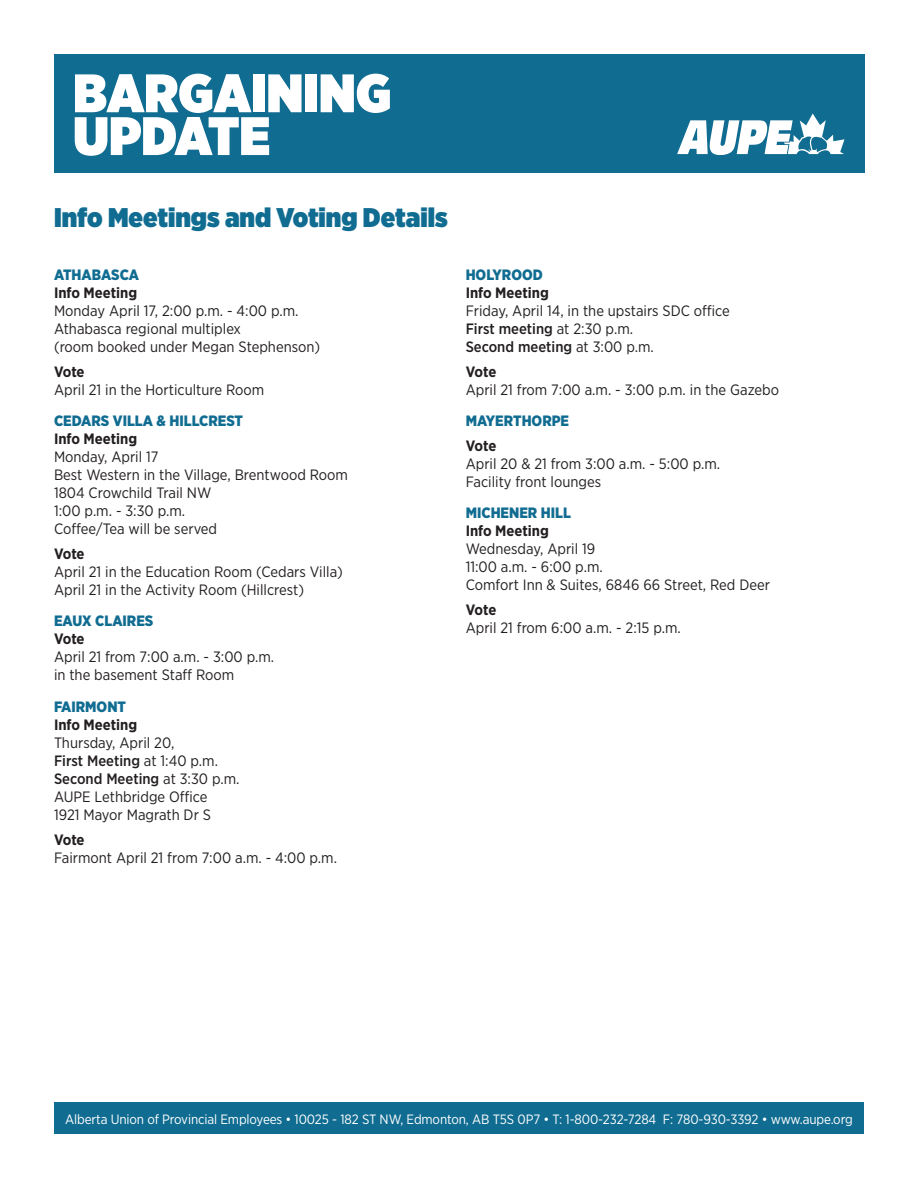
<style>
.page{position:relative;width:918px;height:1188px;background:#fff}
.page>*{position:absolute;margin:0;border:0;box-sizing:border-box;transform-origin:0 0}
.t1{font:900 54px "Gotham Narrow";color:#fff}
.t2{font:900 27px "Gotham Narrow";color:#106c91}
.t3{font:15px "Gotham Narrow";color:#231f20}
.t4{font:500 15px "Gotham Narrow";color:#231f20}
.t5{font:700 15px "Gotham Narrow";color:#231f20}
.t6{font:900 15px "Gotham Narrow";color:#106c91}
.t7{font:13.5px "Gotham Narrow";letter-spacing:-.01em;color:#fff}
.s1{font-weight:400}
</style>
<div class="page">
<div style="left:54px;top:54px;width:810px;height:118px;background:#106c91"></div>
<div style="left:54px;top:1102px;width:810px;height:32px;background:#106c91"></div>
<svg style="left:677px;top:114px;width:168px;height:41px"></svg>
<p class="t1" style="left:73px;top:57px;width:320px">BARGAINING</p>
<p class="t1" style="left:73px;top:99px;width:199px">UPDATE</p>
<p class="t2" style="left:54px;top:199px;width:395px">Info Meetings and Voting Details</p>
<p class="t6" style="left:54px;top:265px;width:87px">ATHABASCA</p>
<p class="t5" style="left:54px;top:283px;width:85px">Info Meeting</p>
<p class="t3" style="left:54px;top:301px;width:246px">Monday April 17, 2:00 p.m. - 4:00 p.m.</p>
<p class="t3" style="left:54px;top:319px;width:189px">Athabasca regional multiplex</p>
<p class="t3" style="left:54px;top:337px;width:268px">(room booked under Megan Stephenson)</p>
<p class="t5" style="left:54px;top:362px;width:32px">Vote</p>
<p class="t3" style="left:54px;top:380px;width:212px">April 21 in the Horticulture Room</p>
<p class="t6" style="left:54px;top:411px;width:191px">CEDARS VILLA &amp; HILLCREST</p>
<p class="t5" style="left:54px;top:429px;width:85px">Info Meeting</p>
<p class="t3" style="left:54px;top:448px;width:106px">Monday, April 17</p>
<p class="t3" style="left:54px;top:466px;width:296px">Best Western in the Village, Brentwood Room</p>
<p class="t3" style="left:54px;top:484px;width:159px">1804 Crowchild Trail NW</p>
<p class="t3" style="left:54px;top:502px;width:133px">1:00 p.m. - 3:30 p.m.</p>
<p class="t3" style="left:54px;top:520px;width:165px">Coffee/Tea will be served</p>
<p class="t5" style="left:54px;top:544px;width:32px">Vote</p>
<p class="t3" style="left:54px;top:562px;width:290px">April 21 in the Education Room (Cedars Villa)</p>
<p class="t3" style="left:54px;top:580px;width:252px">April 21 in the Activity Room (Hillcrest)</p>
<p class="t6" style="left:54px;top:611px;width:101px">EAUX CLAIRES</p>
<p class="t5" style="left:54px;top:629px;width:32px">Vote</p>
<p class="t3" style="left:54px;top:648px;width:222px">April 21 from 7:00 a.m. - 3:00 p.m.</p>
<p class="t3" style="left:54px;top:666px;width:182px">in the basement Staff Room</p>
<p class="t6" style="left:54px;top:697px;width:74px">FAIRMONT</p>
<p class="t5" style="left:54px;top:715px;width:85px">Info Meeting</p>
<p class="t3" style="left:54px;top:733px;width:122px">Thursday, April 20,</p>
<p class="t4" style="left:54px;top:751px;width:166px">First Meeting <span class="s1">at 1:40 p.m.</span></p>
<p class="t4" style="left:54px;top:769px;width:187px">Second Meeting <span class="s1">at 3:30 p.m.</span></p>
<p class="t3" style="left:54px;top:787px;width:155px">AUPE Lethbridge Office</p>
<p class="t3" style="left:54px;top:805px;width:159px">1921 Mayor Magrath Dr S</p>
<p class="t5" style="left:54px;top:830px;width:32px">Vote</p>
<p class="t3" style="left:54px;top:848px;width:285px">Fairmont April 21 from 7:00 a.m. - 4:00 p.m.</p>
<p class="t6" style="left:466px;top:265px;width:79px">HOLYROOD</p>
<p class="t5" style="left:466px;top:283px;width:85px">Info Meeting</p>
<p class="t3" style="left:466px;top:301px;width:266px">Friday, April 14, in the upstairs SDC office</p>
<p class="t4" style="left:466px;top:319px;width:169px">First meeting <span class="s1">at 2:30 p.m.</span></p>
<p class="t4" style="left:466px;top:337px;width:190px">Second meeting <span class="s1">at 3:00 p.m.</span></p>
<p class="t5" style="left:466px;top:362px;width:32px">Vote</p>
<p class="t3" style="left:466px;top:380px;width:315px">April 21 from 7:00 a.m. - 3:00 p.m. in the Gazebo</p>
<p class="t6" style="left:466px;top:411px;width:105px">MAYERTHORPE</p>
<p class="t5" style="left:466px;top:436px;width:32px">Vote</p>
<p class="t3" style="left:466px;top:454px;width:256px">April 20 &amp; 21 from 3:00 a.m. - 5:00 p.m.</p>
<p class="t3" style="left:466px;top:472px;width:137px">Facility front lounges</p>
<p class="t6" style="left:466px;top:503px;width:107px">MICHENER HILL</p>
<p class="t5" style="left:466px;top:521px;width:85px">Info Meeting</p>
<p class="t3" style="left:466px;top:540px;width:131px">Wednesday, April 19</p>
<p class="t3" style="left:466px;top:558px;width:139px">11:00 a.m. - 6:00 p.m.</p>
<p class="t3" style="left:466px;top:576px;width:306px">Comfort Inn &amp; Suites, 6846 66 Street, Red Deer</p>
<p class="t5" style="left:466px;top:600px;width:32px">Vote</p>
<p class="t3" style="left:466px;top:619px;width:217px">April 21 from 6:00 a.m. - 2:15 p.m.</p>
<p class="t7" style="left:65px;top:1110px;width:789px">Alberta Union of Provincial Employees • 10025 - 182 ST NW, Edmonton, AB T5S 0P7 • T: 1-800-232-7284 F: 780-930-3392 • www.aupe.org</p>
</div>
